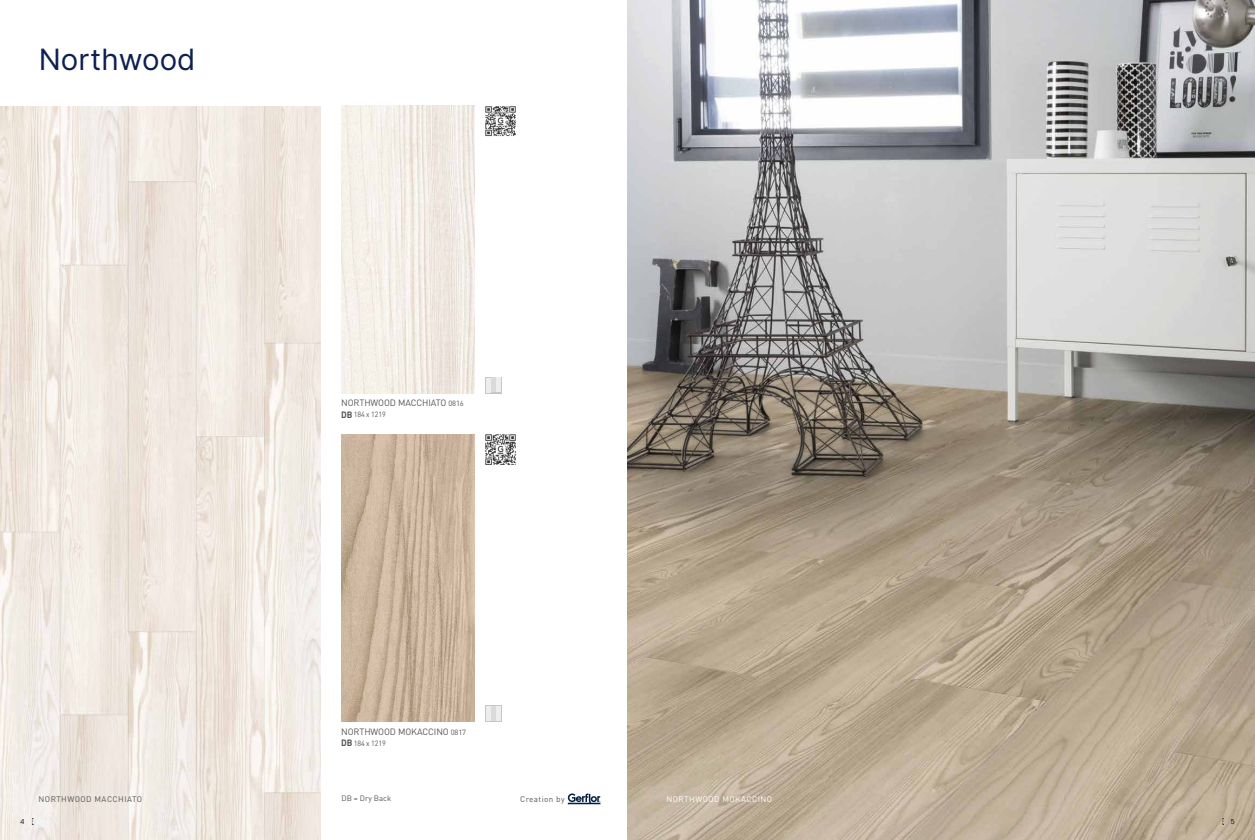
<style>
.page{position:relative;width:1255px;height:840px;background:#fff}
.page>*{position:absolute;margin:0;border:0;box-sizing:border-box;transform-origin:0 0}
.t1{font:29.4px "Inter";color:#0e2050}
.t2{font:9.07px "DIN Pro";letter-spacing:-.01em;color:#575756}
.t3{font:8.1px "DIN Pro";letter-spacing:.05em;color:#575756}
.t4{font:8.1px "DIN Pro";letter-spacing:.06em;color:#fff}
.t5{font:7.8px "DIN Pro";color:#575756}
.t6{font:7.57px "DIN Pro";letter-spacing:-.02em;color:#575756;scale:.95 1}
.t7{font:6.75px "Avant Garde";color:#000}
.s1{font-size:7.57px}
.s2{font-weight:700;font-size:9.07px}
</style>
<div class="page">
<svg style="left:568px;top:793px;width:32px;height:11px"></svg>
<img style="left:627px;top:0;width:627px;height:840px">
<img style="left:341px;top:106px;width:133px;height:287px">
<img style="left:341px;top:434px;width:133px;height:287px">
<div style="left:485px;top:377px;width:16px;height:16px;background:#e3e3e3"></div>
<hr style="left:491px;top:378px;width:4px;height:14px;background:#dadada">
<hr style="left:486px;top:378px;width:4px;height:14px;background:#ededed">
<div style="left:496px;top:378px;width:5px;height:14px;background:#ededed"></div>
<div style="left:485px;top:705px;width:16px;height:16px;background:#e3e3e3"></div>
<hr style="left:491px;top:706px;width:4px;height:15px;background:#dadada">
<hr style="left:486px;top:706px;width:4px;height:15px;background:#ededed">
<div style="left:496px;top:706px;width:5px;height:15px;background:#ededed"></div>
<img style="left:0;top:106px;width:320px;height:734px">
<img style="left:485px;top:106px;width:30px;height:30px">
<img style="left:485px;top:434px;width:30px;height:30px">
<h1 class="t1" style="left:39px;top:38px;width:158px">Northwood</h1>
<p class="t2" style="left:341px;top:397px;width:124px">NORTHWOOD MACCHIATO <span class="s1">0816</span></p>
<p class="t6" style="left:341px;top:409px;width:49px"><span class="s2">DB</span> 184 x 1219</p>
<p class="t2" style="left:341px;top:725px;width:126px">NORTHWOOD MOKACCINO <span class="s1">0817</span></p>
<p class="t6" style="left:341px;top:738px;width:49px"><span class="s2">DB</span> 184 x 1219</p>
<p class="t3" style="left:39px;top:792px;width:105px">NORTHWOOD MACCHIATO</p>
<p class="t4" style="left:666px;top:792px;width:107px">NORTHWOOD MOKACCINO</p>
<p class="t5" style="left:341px;top:792px;width:51px">DB = Dry Back</p>
<p class="t3" style="left:520px;top:792px;width:46px">Creation by</p>
<p class="t7" style="left:20px;top:817px;width:5px">4</p>
<p class="t7" style="left:1230px;top:817px;width:5px">5</p>
</div>
